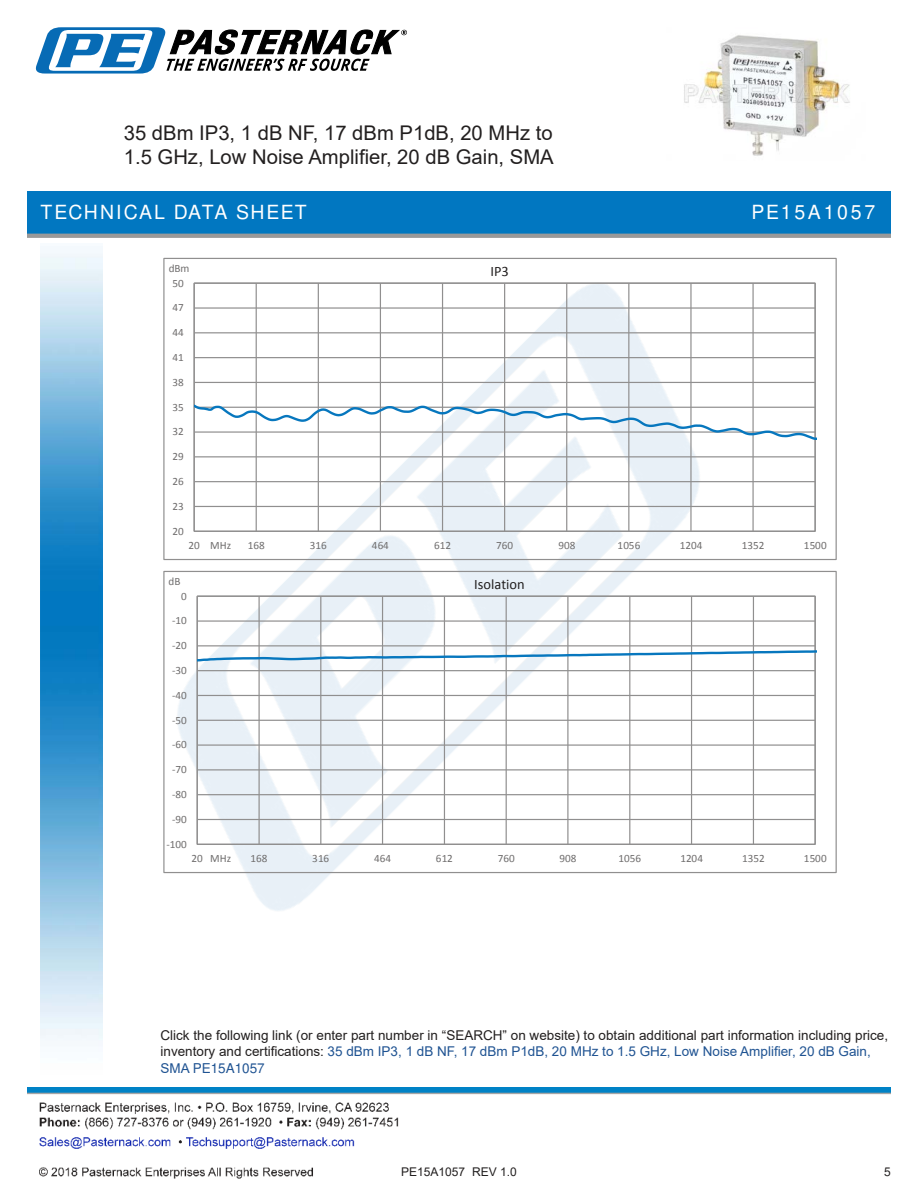
<style>
.page{position:relative;width:918px;height:1188px;background:#fff}
.page>*{position:absolute;margin:0;border:0;box-sizing:border-box;transform-origin:0 0}
.t1{font:20.25px/24.3px "Arial";color:#221f1f}
.t2{font:900 19.5px "Arial";letter-spacing:.055em;color:#fff}
.t3{font:900 19.5px "Arial";letter-spacing:.14em;color:#fff}
.t4{font:14.4px "Calibri";color:#221f1f}
.t5{font:13.5px/16.2px "Arial";color:#221f1f}
.t6{font:12px "Arial";color:#221f1f}
.t7{font:11.1px "Calibri";letter-spacing:.01em;color:#6f6d6d}
.s1{color:#1f5392}
</style>
<div class="page">
<img style="left:39px;top:1102px;width:360px;height:77px">
<img style="left:40px;top:246px;width:62px;height:795px">
<img style="left:95px;top:246px;width:726px;height:724px">
<img style="left:27px;top:1088px;width:864px;height:7px">
<img style="left:27px;top:191px;width:864px;height:47px">
<svg style="left:35px;top:27px;width:372px;height:47px"></svg>
<img style="left:684px;top:35px;width:166px;height:121px">
<hr style="left:194px;top:506px;width:621px;height:1px;background:#908f8f">
<hr style="left:194px;top:481px;width:621px;height:1px;background:#908f8f">
<hr style="left:194px;top:456px;width:621px;height:1px;background:#908f8f">
<hr style="left:194px;top:382px;width:621px;height:1px;background:#908f8f">
<hr style="left:194px;top:357px;width:621px;height:1px;background:#908f8f">
<hr style="left:194px;top:332px;width:621px;height:1px;background:#908f8f">
<hr style="left:194px;top:307px;width:621px;height:2px;background:#908f8f">
<hr style="left:256px;top:283px;width:1px;height:248px;background:#908f8f">
<hr style="left:318px;top:283px;width:1px;height:248px;background:#908f8f">
<hr style="left:380px;top:283px;width:1px;height:248px;background:#908f8f">
<hr style="left:442px;top:283px;width:1px;height:248px;background:#908f8f">
<hr style="left:504px;top:283px;width:1px;height:248px;background:#908f8f">
<hr style="left:566px;top:283px;width:1px;height:248px;background:#908f8f">
<hr style="left:628px;top:283px;width:1px;height:248px;background:#908f8f">
<hr style="left:690px;top:283px;width:2px;height:248px;background:#908f8f">
<hr style="left:752px;top:283px;width:2px;height:248px;background:#908f8f">
<hr style="left:194px;top:283px;width:1px;height:248px;background:#908f8f">
<svg style="left:194px;top:402px;width:622px;height:45px"></svg>
<hr style="left:197px;top:819px;width:618px;height:1px;background:#908f8f">
<hr style="left:197px;top:794px;width:618px;height:1px;background:#908f8f">
<hr style="left:197px;top:769px;width:618px;height:1px;background:#908f8f">
<hr style="left:197px;top:744px;width:618px;height:2px;background:#908f8f">
<hr style="left:197px;top:720px;width:618px;height:1px;background:#908f8f">
<hr style="left:197px;top:695px;width:618px;height:1px;background:#908f8f">
<hr style="left:197px;top:670px;width:618px;height:1px;background:#908f8f">
<hr style="left:197px;top:645px;width:618px;height:1px;background:#908f8f">
<hr style="left:197px;top:620px;width:618px;height:2px;background:#908f8f">
<hr style="left:259px;top:596px;width:1px;height:248px;background:#908f8f">
<hr style="left:320px;top:596px;width:1px;height:248px;background:#908f8f">
<hr style="left:382px;top:596px;width:1px;height:248px;background:#908f8f">
<hr style="left:444px;top:596px;width:1px;height:248px;background:#908f8f">
<hr style="left:506px;top:596px;width:1px;height:248px;background:#908f8f">
<hr style="left:567px;top:596px;width:2px;height:248px;background:#908f8f">
<hr style="left:629px;top:596px;width:1px;height:248px;background:#908f8f">
<hr style="left:691px;top:596px;width:1px;height:248px;background:#908f8f">
<hr style="left:753px;top:596px;width:1px;height:248px;background:#908f8f">
<div style="left:197px;top:596px;width:619px;height:249px;border:1px solid #908f8f"></div>
<hr style="left:197px;top:596px;width:1px;height:248px;background:#908f8f">
<svg style="left:197px;top:648px;width:619px;height:15px"></svg>
<h1 class="t1" style="left:124px;top:120px;width:431px">35 dBm IP3, 1 dB NF, 17 dBm P1dB, 20 MHz to<br>1.5 GHz, Low Noise Ampli昀椀er, 20 dB Gain, SMA</h1>
<h2 class="t2" style="left:40px;top:201px;width:268px">TECHNICAL DATA SHEET</h2>
<h2 class="t3" style="left:751px;top:201px;width:125px">PE15A1057</h2>
<p class="t7" style="left:169px;top:261px;width:22px">dBm</p>
<p class="t7" style="left:172px;top:276px;width:13px">50</p>
<p class="t7" style="left:172px;top:301px;width:13px">47</p>
<p class="t7" style="left:172px;top:325px;width:13px">44</p>
<p class="t7" style="left:172px;top:350px;width:13px">41</p>
<p class="t7" style="left:172px;top:375px;width:13px">38</p>
<p class="t7" style="left:172px;top:400px;width:13px">35</p>
<p class="t7" style="left:172px;top:425px;width:13px">32</p>
<p class="t7" style="left:172px;top:450px;width:13px">29</p>
<p class="t7" style="left:172px;top:474px;width:13px">26</p>
<p class="t7" style="left:172px;top:499px;width:13px">23</p>
<p class="t7" style="left:172px;top:524px;width:13px">20</p>
<p class="t4" style="left:490px;top:262px;width:20px">IP3</p>
<p class="t7" style="left:210px;top:538px;width:22px">MHz</p>
<p class="t7" style="left:189px;top:539px;width:13px">20</p>
<p class="t7" style="left:248px;top:539px;width:18px">168</p>
<p class="t7" style="left:310px;top:539px;width:19px">316</p>
<p class="t7" style="left:372px;top:539px;width:18px">464</p>
<p class="t7" style="left:434px;top:539px;width:19px">612</p>
<p class="t7" style="left:496px;top:539px;width:18px">760</p>
<p class="t7" style="left:558px;top:539px;width:18px">908</p>
<p class="t7" style="left:618px;top:539px;width:24px">1056</p>
<p class="t7" style="left:680px;top:539px;width:24px">1204</p>
<p class="t7" style="left:742px;top:539px;width:24px">1352</p>
<p class="t7" style="left:804px;top:539px;width:24px">1500</p>
<p class="t7" style="left:169px;top:574px;width:13px">dB</p>
<p class="t4" style="left:474px;top:575px;width:52px">Isolation</p>
<p class="t7" style="left:181px;top:589px;width:7px">0</p>
<p class="t7" style="left:172px;top:614px;width:16px">-10</p>
<p class="t7" style="left:172px;top:639px;width:16px">-20</p>
<p class="t7" style="left:172px;top:663px;width:16px">-30</p>
<p class="t7" style="left:172px;top:688px;width:16px">-40</p>
<p class="t7" style="left:172px;top:713px;width:16px">-50</p>
<p class="t7" style="left:172px;top:738px;width:16px">-60</p>
<p class="t7" style="left:172px;top:763px;width:16px">-70</p>
<p class="t7" style="left:172px;top:787px;width:16px">-80</p>
<p class="t7" style="left:172px;top:812px;width:16px">-90</p>
<p class="t7" style="left:166px;top:837px;width:22px">-100</p>
<p class="t7" style="left:210px;top:851px;width:22px">MHz</p>
<p class="t7" style="left:192px;top:852px;width:13px">20</p>
<p class="t7" style="left:251px;top:852px;width:19px">168</p>
<p class="t7" style="left:312px;top:852px;width:19px">316</p>
<p class="t7" style="left:374px;top:852px;width:19px">464</p>
<p class="t7" style="left:436px;top:852px;width:18px">612</p>
<p class="t7" style="left:498px;top:852px;width:18px">760</p>
<p class="t7" style="left:560px;top:852px;width:18px">908</p>
<p class="t7" style="left:619px;top:852px;width:24px">1056</p>
<p class="t7" style="left:680px;top:852px;width:24px">1204</p>
<p class="t7" style="left:742px;top:852px;width:24px">1352</p>
<p class="t7" style="left:804px;top:852px;width:24px">1500</p>
<p class="t5" style="left:160px;top:1027px;width:729px">Click the following link (or enter part number in “SEARCH” on website) to obtain additional part information including price, inventory and certi昀椀cations: <span class="s1">35 dBm IP3, 1 dB NF, 17 dBm P1dB, 20 MHz to 1.5 GHz, Low Noise Ampli昀椀er, 20 dB Gain,<br>SMA PE15A1057</span></p>
<p class="t6" style="left:401px;top:1163px;width:117px">PE15A1057 REV 1.0</p>
<p class="t6" style="left:884px;top:1167px;width:8px">5</p>
</div>
